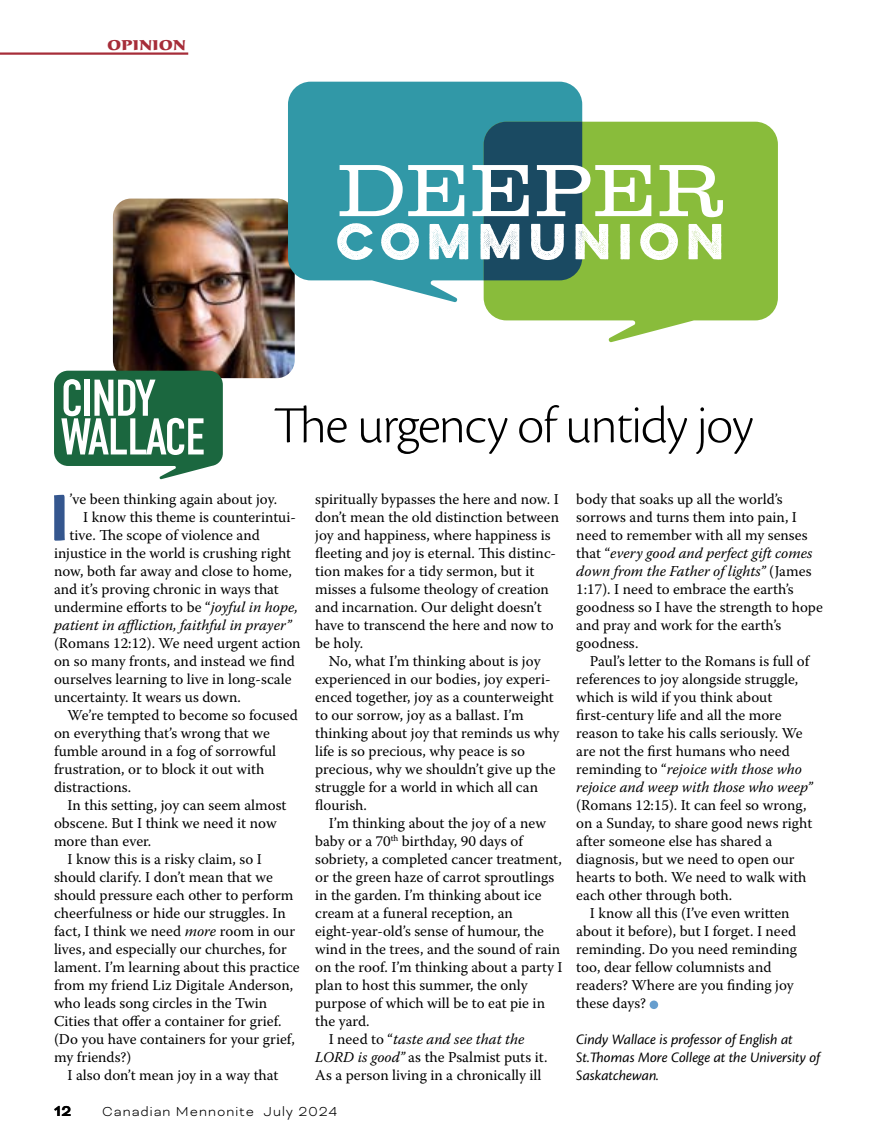
<style>
.page{position:relative;width:878px;height:1148px;background:#fff}
.page>*{position:absolute;margin:0;border:0;box-sizing:border-box;transform-origin:0 0}
.t1{font:700 72.3px "Cronos Pro";color:#34568e}
.t2{font:300 54px "Cronos Pro";letter-spacing:-.025em;color:#000}
.t3{font:700 21px "Sava Pro";letter-spacing:-.015em;color:#a62d39}
.t4{font:700 16.5px "Bicyclette";color:#000}
.t5{font:15px/18px "Warnock Pro";color:#000}
.t6{font:italic 15px/18px "Cronos Pro";letter-spacing:-.005em;color:#000}
.t7{font:italic 15px "Warnock Pro";color:#000}
.t8{font:300 15px "Bicyclette";letter-spacing:.07em;color:#000}
.s1{font-style:normal}
.s2{font-style:italic}
</style>
<div class="page">
<img style="left:113px;top:198px;width:182px;height:180px">
<hr style="left:0;top:52px;width:188px;height:3px;background:#a62d39">
<svg style="left:288px;top:82px;width:294px;height:221px;fill:#3198a7"></svg>
<svg style="left:483px;top:122px;width:294px;height:221px;fill:#89bc3b"></svg>
<svg style="left:337px;top:122px;width:386px;height:158px"></svg>
<svg style="left:54px;top:371px;width:169px;height:108px"></svg>
<div style="left:649px;top:1000px;width:9px;height:9px;background:#679ece;border-radius:50%"></div>
<h3 class="t3" style="left:107px;top:29px;width:81px">opinion</h3>
<h2 class="t2" style="left:273px;top:394px;width:482px">The urgency of untidy joy</h2>
<p class="t5" style="left:315px;top:490px;width:245px">spiritually bypasses the here and now. I don’t mean the old distinction between joy and happiness, where happiness is fleeting and joy is eternal. This distinc&shy;tion makes for a tidy sermon, but it misses a fulsome theology of creation and incarnation. Our delight doesn’t have to transcend the here and now to be holy.</p>
<p class="t5" style="left:315px;top:652px;width:246px;text-indent:14px">No, what I’m thinking about is joy experienced in our bodies, joy experi&shy;enced together, joy as a counterweight to our sorrow, joy as a ballast. I’m thinking about joy that reminds us why life is so precious, why peace is so precious, why we shouldn’t give up the struggle for a world in which all can flourish.</p>
<p class="t5" style="left:328px;top:814px;width:219px">I’m thinking about the joy of a new</p>
<p class="t5" style="left:315px;top:832px;width:209px">baby or a 70<sup>th</sup> birthday, 90 days of</p>
<p class="t5" style="left:315px;top:850px;width:248px">sobriety, a completed cancer treatment,</p>
<p class="t5" style="left:315px;top:868px;width:241px">or the green haze of carrot sproutlings</p>
<p class="t5" style="left:315px;top:886px;width:228px">in the garden. I’m thinking about ice</p>
<p class="t5" style="left:315px;top:904px;width:199px">cream at a funeral reception, an</p>
<p class="t5" style="left:315px;top:922px;width:230px">eight-year-old’s sense of humour, the</p>
<p class="t5" style="left:315px;top:940px;width:246px">wind in the trees, and the sound of rain</p>
<p class="t5" style="left:315px;top:958px;width:249px">on the roof. I’m thinking about a party I</p>
<p class="t5" style="left:315px;top:976px;width:214px">plan to host this summer, the only</p>
<p class="t5" style="left:315px;top:994px;width:231px">purpose of which will be to eat pie in</p>
<p class="t5" style="left:315px;top:1012px;width:56px">the yard.</p>
<p class="t7" style="left:329px;top:1030px;width:197px"><span class="s1">I need to “</span>taste and see that the</p>
<p class="t5" style="left:315px;top:1048px;width:234px"><span class="s2">LORD is good”</span> as the Psalmist puts it.</p>
<p class="t5" style="left:315px;top:1066px;width:228px">As a person living in a chronically ill</p>
<p class="t5" style="left:576px;top:490px;width:248px">body that soaks up all the world’s sorrows and turns them into pain, I need to remember with all my senses that “<span class="s2">every good and perfect gift comes down from the Father of lights”</span> (James<br>1:17). I need to embrace the earth’s goodness so I have the strength to hope and pray and work for the earth’s goodness.</p>
<p class="t5" style="left:576px;top:652px;width:238px;text-indent:14px">Paul’s letter to the Romans is full of references to joy alongside struggle, which is wild if you think about first-century life and all the more reason to take his calls seriously. We are not the first humans who need reminding to “<span class="s2">rejoice with those who rejoice and weep with those who weep”</span></p>
<p class="t5" style="left:576px;top:796px;width:231px">(Romans 12:15). It can feel so wrong,</p>
<p class="t5" style="left:576px;top:814px;width:237px">on a Sunday, to share good news right</p>
<p class="t5" style="left:576px;top:832px;width:197px">after someone else has shared a</p>
<p class="t5" style="left:576px;top:850px;width:220px">diagnosis, but we need to open our</p>
<p class="t5" style="left:576px;top:868px;width:232px">hearts to both. We need to walk with</p>
<p class="t5" style="left:576px;top:886px;width:157px">each other through both.</p>
<p class="t5" style="left:590px;top:904px;width:201px">I know all this (I’ve even written</p>
<p class="t5" style="left:576px;top:922px;width:221px">about it before), but I forget. I need</p>
<p class="t5" style="left:576px;top:940px;width:222px">reminding. Do you need reminding</p>
<p class="t5" style="left:576px;top:958px;width:197px">too, dear fellow columnists and</p>
<p class="t5" style="left:576px;top:976px;width:219px">readers? Where are you finding joy</p>
<p class="t5" style="left:576px;top:994px;width:71px">these days?</p>
<p class="t6" style="left:576px;top:1031px;width:245px">Cindy Wallace is professor of English at<br>St.Thomas More College at the University of<br>Saskatchewan.</p>
<h1 class="t1" style="left:49px;top:476px;width:22px">I</h1>
<p class="t5" style="left:70px;top:490px;width:209px">’ve been thinking again about joy.</p>
<p class="t5" style="left:83px;top:508px;width:214px">I know this theme is counterintui-</p>
<p class="t5" style="left:70px;top:526px;width:192px">tive. The scope of violence and</p>
<p class="t5" style="left:54px;top:544px;width:238px">injustice in the world is crushing right</p>
<p class="t5" style="left:54px;top:562px;width:239px">now, both far away and close to home,</p>
<p class="t5" style="left:54px;top:580px;width:226px">and it’s proving chronic in ways that</p>
<p class="t5" style="left:54px;top:598px;width:245px">undermine efforts to be “<span class="s2">joyful in hope,</span></p>
<p class="t7" style="left:54px;top:616px;width:239px">patient in affliction, faithful in prayer”</p>
<p class="t5" style="left:54px;top:634px;width:248px">(Romans 12:12). We need urgent action on so many fronts, and instead we find ourselves learning to live in long-scale uncertainty. It wears us down.</p>
<p class="t5" style="left:54px;top:706px;width:245px;text-indent:14px">We’re tempted to become so focused on everything that’s wrong that we fumble around in a fog of sorrowful frustration, or to block it out with distractions.</p>
<p class="t5" style="left:67px;top:796px;width:220px">In this setting, joy can seem almost</p>
<p class="t5" style="left:54px;top:814px;width:224px">obscene. But I think we need it now</p>
<p class="t5" style="left:54px;top:832px;width:99px">more than ever.</p>
<p class="t5" style="left:67px;top:850px;width:196px">I know this is a risky claim, so I</p>
<p class="t5" style="left:54px;top:868px;width:220px">should clarify. I don’t mean that we</p>
<p class="t5" style="left:54px;top:886px;width:241px">should pressure each other to perform</p>
<p class="t5" style="left:54px;top:904px;width:233px">cheerfulness or hide our struggles. In</p>
<p class="t5" style="left:54px;top:922px;width:243px">fact, I think we need <span class="s2">more</span> room in our</p>
<p class="t5" style="left:54px;top:940px;width:234px">lives, and especially our churches, for</p>
<p class="t5" style="left:54px;top:958px;width:247px">lament. I’m learning about this practice</p>
<p class="t5" style="left:54px;top:976px;width:241px">from my friend Liz Digitale Anderson,</p>
<p class="t5" style="left:54px;top:994px;width:215px">who leads song circles in the Twin</p>
<p class="t5" style="left:54px;top:1012px;width:229px">Cities that offer a container for grief.</p>
<p class="t5" style="left:54px;top:1030px;width:242px">(Do you have containers for your grief,</p>
<p class="t5" style="left:54px;top:1048px;width:79px">my friends?)</p>
<p class="t5" style="left:67px;top:1066px;width:212px">I also don’t mean joy in a way that</p>
<p class="t4" style="left:54px;top:1101px;width:19px">12</p>
<p class="t8" style="left:102px;top:1103px;width:236px">Canadian Mennonite July 2024</p>
</div>
